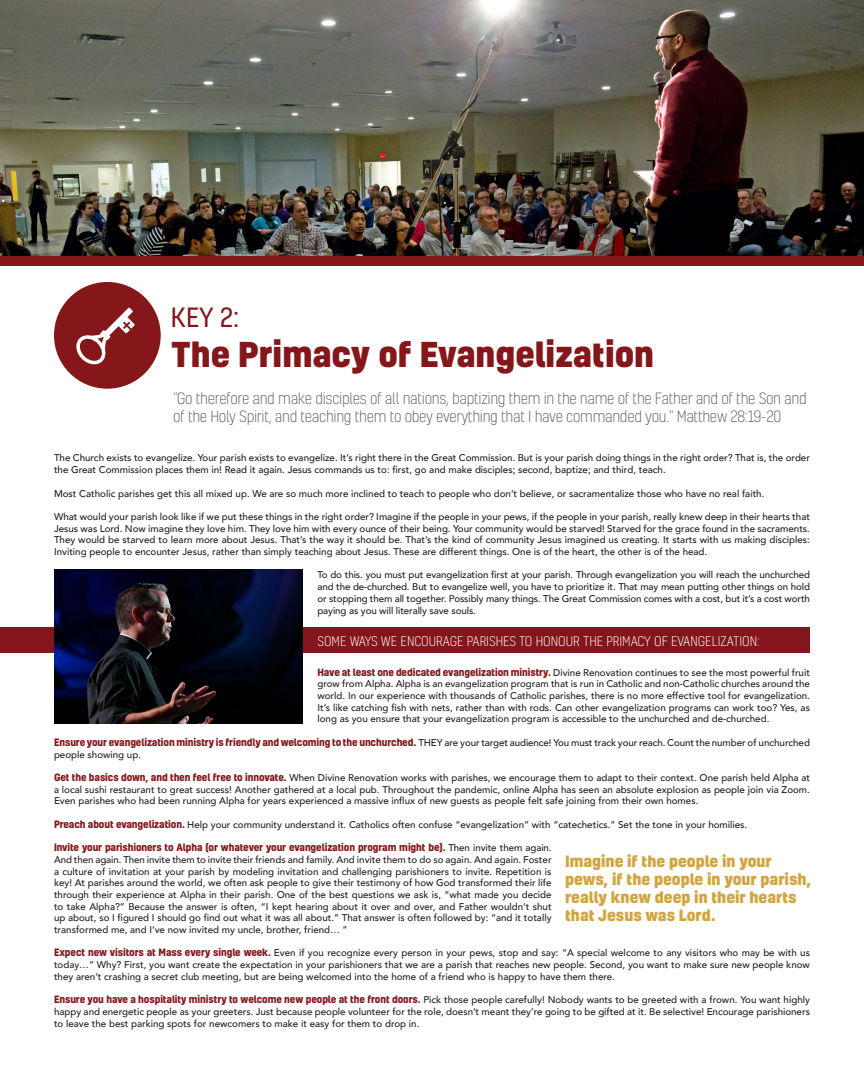
<style>
.page{position:relative;width:864px;height:1080px;background:#fff}
.page>*{position:absolute;margin:0;border:0;box-sizing:border-box;transform-origin:0 0}
.t1{font:800 33px "Kelson";color:#85161a}
.t2{font:25.5px "Kelson";color:#85161a}
.t3{font:300 15px/18px "Kelson";letter-spacing:-.02em;color:#636366}
.t4{font:800 15px/18px "Kelson";color:#d2a540}
.t5{font:300 12.75px "Kelson";color:#fff}
.t6{font:500 9.75px/11.7px "Avenir";color:#231f20;text-align:justify}
.s1{font-family:"Kelson";font-weight:700;color:#85161a}
</style>
<div class="page">
<div style="left:0;top:627px;width:810px;height:26px;background:#84151c"></div>
<img style="left:0;top:0;width:864px;height:256px">
<div style="left:0;top:256px;width:864px;height:9px;background:#85161a"></div>
<div style="left:54px;top:282px;width:107px;height:107px;background:#85161a;border-radius:50%"></div>
<svg style="left:76px;top:307px;width:59px;height:58px"></svg>
<img style="left:54px;top:570px;width:248px;height:154px">
<p class="t2" style="left:171px;top:301px;width:70px">KEY 2:</p>
<p class="t1" style="left:171px;top:330px;width:485px">The Primacy of Evangelization</p>
<p class="t3" style="left:173px;top:389px;width:635px">“Go therefore and make disciples of all nations, baptizing them in the name of the Father and of the Son and of the Holy Spirit, and teaching them to obey everything that I have commanded you.” Matthew 28:19-20</p>
<p class="t6" style="left:54px;top:452px;width:758px">The Church exists to evangelize. Your parish exists to evangelize. It’s right there in the Great Commission. But is your parish doing things in the right order? That is, the order the Great Commission places them in! Read it again. Jesus commands us to: first, go and make disciples; second, baptize; and third, teach.</p>
<p class="t6" style="left:54px;top:487px;width:712px">Most Catholic parishes get this all mixed up. We are so much more inclined to teach to people who don’t believe, or sacramentalize those who have no real faith.</p>
<p class="t6" style="left:54px;top:510px;width:758px">What would your parish look like if we put these things in the right order? Imagine if the people in your pews, if the people in your parish, really knew deep in their hearts that Jesus was Lord. Now imagine they love him. They love him with every ounce of their being. Your community would be starved! Starved for the grace found in the sacraments.<br>They would be starved to learn more about Jesus. That’s the way it should be. That’s the kind of community Jesus imagined us creating. It starts with us making disciples:<br>Inviting people to encounter Jesus, rather than simply teaching about Jesus. These are different things. One is of the heart, the other is of the head.</p>
<p class="t6" style="left:317px;top:569px;width:494px">To do this. you must put evangelization first at your parish. Through evangelization you will reach the unchurched and the de-churched. But to evangelize well, you have to prioritize it. That may mean putting other things on hold or stopping them all together. Possibly many things. The Great Commission comes with a cost, but it’s a cost worth paying as you will literally save souls.</p>
<p class="t5" style="left:317px;top:633px;width:444px">SOME WAYS WE ENCOURAGE PARISHES TO HONOUR THE PRIMACY OF EVANGELIZATION:</p>
<p class="t6" style="left:317px;top:666px;width:494px"><span class="s1">Have at least one dedicated evangelization ministry.</span> Divine Renovation continues to see the most powerful fruit grow from Alpha. Alpha is an evangelization program that is run in Catholic and non-Catholic churches around the world. In our experience with thousands of Catholic parishes, there is no more effective tool for evangelization.<br>It’s like catching fish with nets, rather than with rods. Can other evangelization programs can work too? Yes, as long as you ensure that your evangelization program is accessible to the unchurched and de-churched.</p>
<p class="t6" style="left:54px;top:736px;width:757px"><span class="s1">Ensure your evangelization ministry is friendly and welcoming to the unchurched.</span> THEY are your target audience! You must track your reach. Count the number of unchurched people showing up.</p>
<p class="t6" style="left:54px;top:771px;width:758px"><span class="s1">Get the basics down, and then feel free to innovate.</span> When Divine Renovation works with parishes, we encourage them to adapt to their context. One parish held Alpha at a local sushi restaurant to great success! Another gathered at a local pub. Throughout the pandemic, online Alpha has seen an absolute explosion as people join via Zoom.<br>Even parishes who had been running Alpha for years experienced a massive influx of new guests as people felt safe joining from their own homes.</p>
<p class="t6" style="left:54px;top:818px;width:695px"><span class="s1">Preach about evangelization.</span> Help your community understand it. Catholics often confuse “evangelization” with “catechetics.” Set the tone in your homilies.</p>
<p class="t6" style="left:54px;top:841px;width:499px"><span class="s1">Invite your parishioners to Alpha (or whatever your evangelization program might be).</span> Then invite them again.<br>And then again. Then invite them to invite their friends and family. And invite them to do so again. And again. Foster a culture of invitation at your parish by modeling invitation and challenging parishioners to invite. Repetition is key! At parishes around the world, we often ask people to give their testimony of how God transformed their life through their experience at Alpha in their parish. One of the best questions we ask is, “what made you decide to take Alpha?” Because the answer is often, “I kept hearing about it over and over, and Father wouldn’t shut up about, so I figured I should go find out what it was all about.” That answer is often followed by: “and it totally transformed me, and I’ve now invited my uncle, brother, friend… ”</p>
<p class="t6" style="left:54px;top:947px;width:758px"><span class="s1">Expect new visitors at Mass every single week.</span> Even if you recognize every person in your pews, stop and say: “A special welcome to any visitors who may be with us today…” Why? First, you want create the expectation in your parishioners that we are a parish that reaches new people. Second, you want to make sure new people know they aren’t crashing a secret club meeting, but are being welcomed into the home of a friend who is happy to have them there.</p>
<p class="t6" style="left:54px;top:993px;width:758px"><span class="s1">Ensure you have a hospitality ministry to welcome new people at the front doors.</span> Pick those people carefully! Nobody wants to be greeted with a frown. You want highly happy and energetic people as your greeters. Just because people volunteer for the role, doesn’t meant they’re going to be gifted at it. Be selective! Encourage parishioners to leave the best parking spots for newcomers to make it easy for them to drop in.</p>
<p class="t4" style="left:565px;top:852px;width:248px">Imagine if the people in your pews, if the people in your parish, really knew deep in their hearts that Jesus was Lord.</p>
</div>
